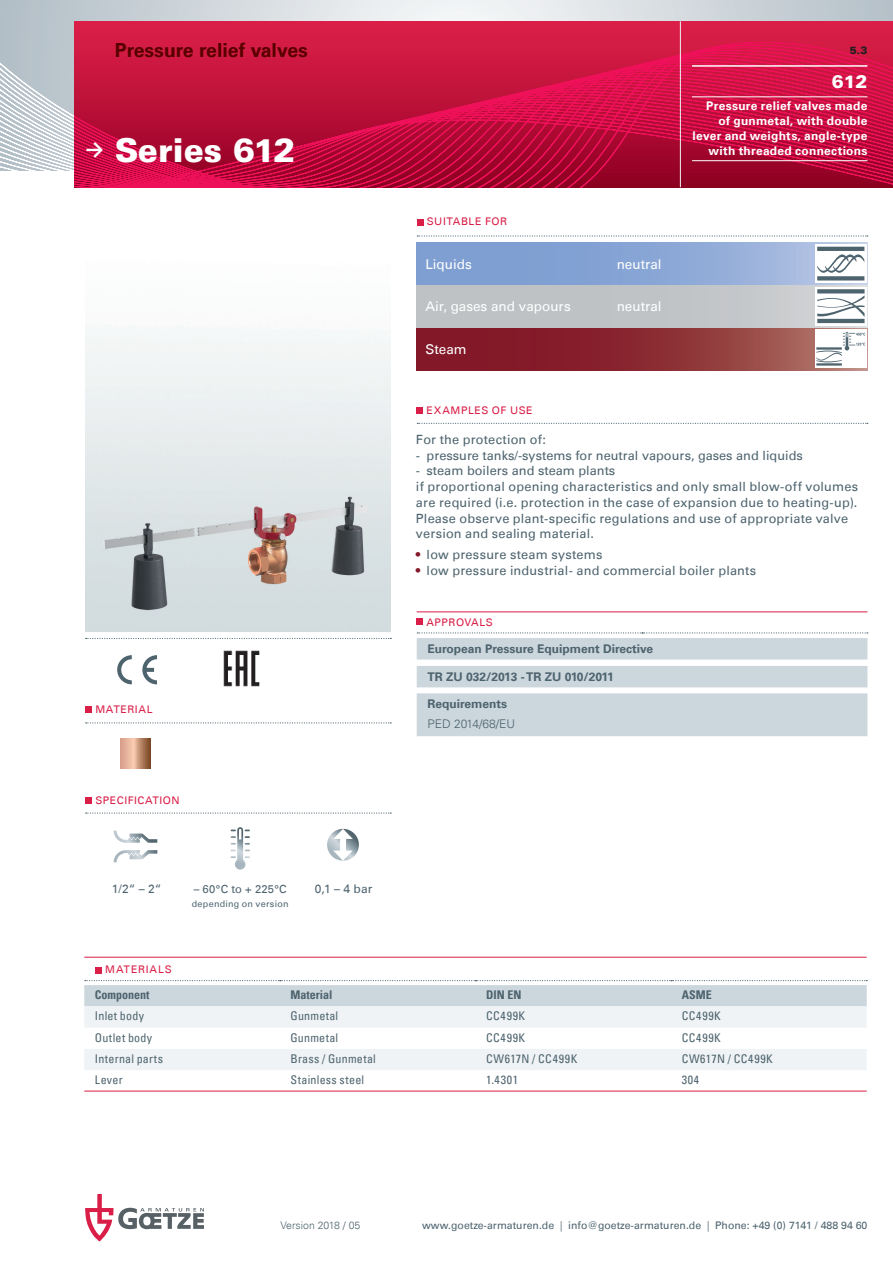
<style>
.page{position:relative;width:893px;height:1263px;background:#fff}
.page>*{position:absolute;margin:0;border:0;box-sizing:border-box;transform-origin:0 0}
.t1{font:900 33px "Univers";color:#fff}
.t2{font:700 19.5px "Univers";color:#590000}
.t3{font:900 18px "Univers";color:#fff}
.t4{font:13.5px "Univers";color:#fff}
.t5{font:12.75px/15.8px "Univers";letter-spacing:.015em;color:#4d636e}
.t6{font:condensed 12px "Univers";letter-spacing:.035em;color:#4d636e}
.t7{font:700 12px/15px "Univers";letter-spacing:.02em;color:#fff;text-align:right}
.t8{font:700 12px "Univers";color:#4d636e}
.t9{font:700 condensed 12px "Univers";color:#4d636e}
.t10{font:12px "Univers";color:#4d636e}
.t11{font:condensed 12px "Univers";letter-spacing:.015em;color:#4d636e}
.t12{font:300 12px "Univers";color:#4d636e}
.t13{font:11.25px "Univers";letter-spacing:.02em;color:#4d636e}
.t14{font:10.5px "Univers";color:#4d636e}
.t15{font:10.5px "Univers";letter-spacing:.05em;color:#d91e47}
.t16{font:300 10.5px "Univers";color:#4d636e}
.t17{font:10.5px "Univers";letter-spacing:.08em;color:#d91e47}
.t18{font:900 10.5px "Univers";color:#231f20}
.t19{font:9px "Univers";letter-spacing:.03em;color:#4d636e}
.s1{color:#831927}
.s2{font-weight:300}
</style>
<div class="page">
<svg style="left:74px;top:0;width:819px;height:21px;background:#d7dde1"></svg>
<svg style="left:0;top:0;width:74px;height:170px;background:#c4cdd4"></svg>
<svg style="left:74px;top:21px;width:819px;height:166px;background:#c5103e"></svg>
<hr style="left:680px;top:21px;width:1px;height:166px;background:#eff3f5">
<svg style="left:417px;top:235px;width:451px;height:2px"></svg>
<svg style="left:417px;top:327px;width:450px;height:43px;background:#8e333a"></svg>
<div style="left:417px;top:285px;width:450px;height:42px;background:linear-gradient(to bottom,#c1c4c7,#c3c6c9)"></div>
<svg style="left:417px;top:242px;width:450px;height:43px;background:#8ba7d6"></svg>
<svg style="left:86px;top:638px;width:305px;height:1px"></svg>
<svg style="left:86px;top:722px;width:305px;height:1px"></svg>
<svg style="left:86px;top:812px;width:305px;height:2px"></svg>
<svg style="left:85px;top:1194px;width:119px;height:47px"></svg>
<svg style="left:142px;top:655px;width:15px;height:29px"></svg>
<svg style="left:117px;top:655px;width:15px;height:29px"></svg>
<img style="left:223px;top:650px;width:37px;height:37px">
<svg style="left:231px;top:827px;width:19px;height:42px"></svg>
<svg style="left:120px;top:738px;width:30px;height:31px"></svg>
<img style="left:85px;top:333px;width:306px;height:298px">
<svg style="left:815px;top:244px;width:52px;height:39px"></svg>
<svg style="left:817px;top:247px;width:47px;height:33px"></svg>
<div style="left:815px;top:330px;width:52px;height:38px;background:#fff"></div>
<svg style="left:816px;top:332px;width:49px;height:34px"></svg>
<svg style="left:815px;top:287px;width:52px;height:38px"></svg>
<svg style="left:817px;top:289px;width:47px;height:34px"></svg>
<svg style="left:114px;top:830px;width:43px;height:32px"></svg>
<svg style="left:327px;top:829px;width:32px;height:32px"></svg>
<hr style="left:84px;top:957px;width:783px;height:1px;background:#d91e47">
<svg style="left:95px;top:967px;width:6px;height:6px"></svg>
<svg style="left:84px;top:1006px;width:783px;height:64px;fill:#eff3f5"></svg>
<svg style="left:84px;top:980px;width:783px;height:26px"></svg>
<hr style="left:84px;top:1091px;width:783px;height:1px;background:#d91e47">
<svg style="left:417px;top:219px;width:6px;height:6px"></svg>
<svg style="left:85px;top:797px;width:6px;height:6px"></svg>
<svg style="left:85px;top:706px;width:6px;height:6px"></svg>
<svg style="left:417px;top:408px;width:6px;height:6px"></svg>
<svg style="left:417px;top:423px;width:451px;height:1px"></svg>
<hr style="left:417px;top:611px;width:450px;height:1px;background:#d91e47">
<svg style="left:417px;top:619px;width:6px;height:6px"></svg>
<svg style="left:417px;top:632px;width:451px;height:55px"></svg>
<div style="left:417px;top:693px;width:450px;height:43px;background:#ccd6dd"></div>
<hr style="left:692px;top:65px;width:175px;height:2px;background:#fff">
<hr style="left:692px;top:96px;width:175px;height:1px;background:#fff">
<hr style="left:692px;top:160px;width:175px;height:1px;background:#fff">
<h2 class="t2" style="left:115px;top:38px;width:195px">Pressure relief valves</h2>
<h1 class="t1" style="left:85px;top:129px;width:212px"><sup>→</sup> Series 612</h1>
<p class="t15" style="left:95px;top:703px;width:59px">MATERIAL</p>
<p class="t15" style="left:95px;top:794px;width:86px">SPECIFICATION</p>
<p class="t10" style="left:112px;top:882px;width:51px">1/2“ – 2“</p>
<p class="t13" style="left:194px;top:882px;width:94px">– 60°C to + 225°C</p>
<p class="t19" style="left:192px;top:898px;width:98px">depending on version</p>
<p class="t10" style="left:315px;top:882px;width:59px">0,1 – 4 bar</p>
<p class="t18" style="left:850px;top:44px;width:19px">5.3</p>
<p class="t15" style="left:427px;top:215px;width:82px">SUITABLE FOR</p>
<p class="t4" style="left:425px;top:256px;width:48px">Liquids</p>
<p class="t4" style="left:425px;top:298px;width:147px">Air, gases and vapours</p>
<p class="t4" style="left:425px;top:341px;width:43px">Steam</p>
<p class="t15" style="left:427px;top:404px;width:108px">EXAMPLES OF USE</p>
<h3 class="t3" style="left:832px;top:70px;width:37px">612</h3>
<p class="t7" style="left:693px;top:99px;width:176px">Pressure relief valves made of gunmetal, with double lever and weights, angle-type with threaded connections</p>
<p class="t4" style="left:617px;top:256px;width:47px">neutral</p>
<p class="t4" style="left:617px;top:298px;width:47px">neutral</p>
<p class="t5" style="left:416px;top:431px;width:132px">For the protection of:</p>
<p class="t5" style="left:416px;top:447px;width:388px">- pressure tanks/-systems for neutral vapours, gases and liquids</p>
<p class="t5" style="left:416px;top:463px;width:444px">- steam boilers and steam plants<br>if proportional opening characteristics and only small blow-off volumes are required (i.e. protection in the case of expansion due to heating-up).<br>Please observe plant-specific regulations and use of appropriate valve version and sealing material.</p>
<p class="t5" style="left:416px;top:547px;width:188px"><span class="s1">•</span> low pressure steam systems</p>
<p class="t5" style="left:416px;top:563px;width:342px"><span class="s1">•</span> low pressure industrial- and commercial boiler plants</p>
<p class="t15" style="left:427px;top:616px;width:68px">APPROVALS</p>
<p class="t8" style="left:427px;top:642px;width:227px">European Pressure Equipment Directive</p>
<p class="t8" style="left:427px;top:670px;width:188px">TR ZU 032/2013 - TR ZU 010/2011</p>
<p class="t8" style="left:427px;top:697px;width:81px">Requirements</p>
<p class="t12" style="left:427px;top:716px;width:89px">PED 2014/68/EU</p>
<p class="t17" style="left:105px;top:963px;width:68px">MATERIALS</p>
<p class="t9" style="left:95px;top:987px;width:56px">Component</p>
<p class="t9" style="left:291px;top:987px;width:43px">Material</p>
<p class="t9" style="left:486px;top:987px;width:37px">DIN EN</p>
<p class="t9" style="left:682px;top:987px;width:31px">ASME</p>
<p class="t6" style="left:95px;top:1008px;width:51px">Inlet body</p>
<p class="t6" style="left:290px;top:1008px;width:49px">Gunmetal</p>
<p class="t6" style="left:486px;top:1008px;width:41px">CC499K</p>
<p class="t6" style="left:682px;top:1008px;width:41px">CC499K</p>
<p class="t6" style="left:95px;top:1030px;width:59px">Outlet body</p>
<p class="t6" style="left:290px;top:1030px;width:49px">Gunmetal</p>
<p class="t6" style="left:486px;top:1030px;width:41px">CC499K</p>
<p class="t6" style="left:682px;top:1030px;width:41px">CC499K</p>
<p class="t11" style="left:95px;top:1051px;width:70px">Internal parts</p>
<p class="t6" style="left:290px;top:1051px;width:87px">Brass / Gunmetal</p>
<p class="t6" style="left:486px;top:1051px;width:93px">CW617N / CC499K</p>
<p class="t6" style="left:682px;top:1051px;width:93px">CW617N / CC499K</p>
<p class="t6" style="left:95px;top:1072px;width:29px">Lever</p>
<p class="t6" style="left:290px;top:1072px;width:75px">Stainless steel</p>
<p class="t6" style="left:486px;top:1072px;width:33px">1.4301</p>
<p class="t6" style="left:682px;top:1072px;width:19px">304</p>
<p class="t16" style="left:281px;top:1219px;width:81px">Version 2018 / 05</p>
<p class="t14" style="left:422px;top:1219px;width:447px">www.goetze-armaturen.de <span class="s2">|</span> info@goetze-armaturen.de <span class="s2">|</span> Phone: +49 (0) 7141 / 488 94 60</p>
</div>
